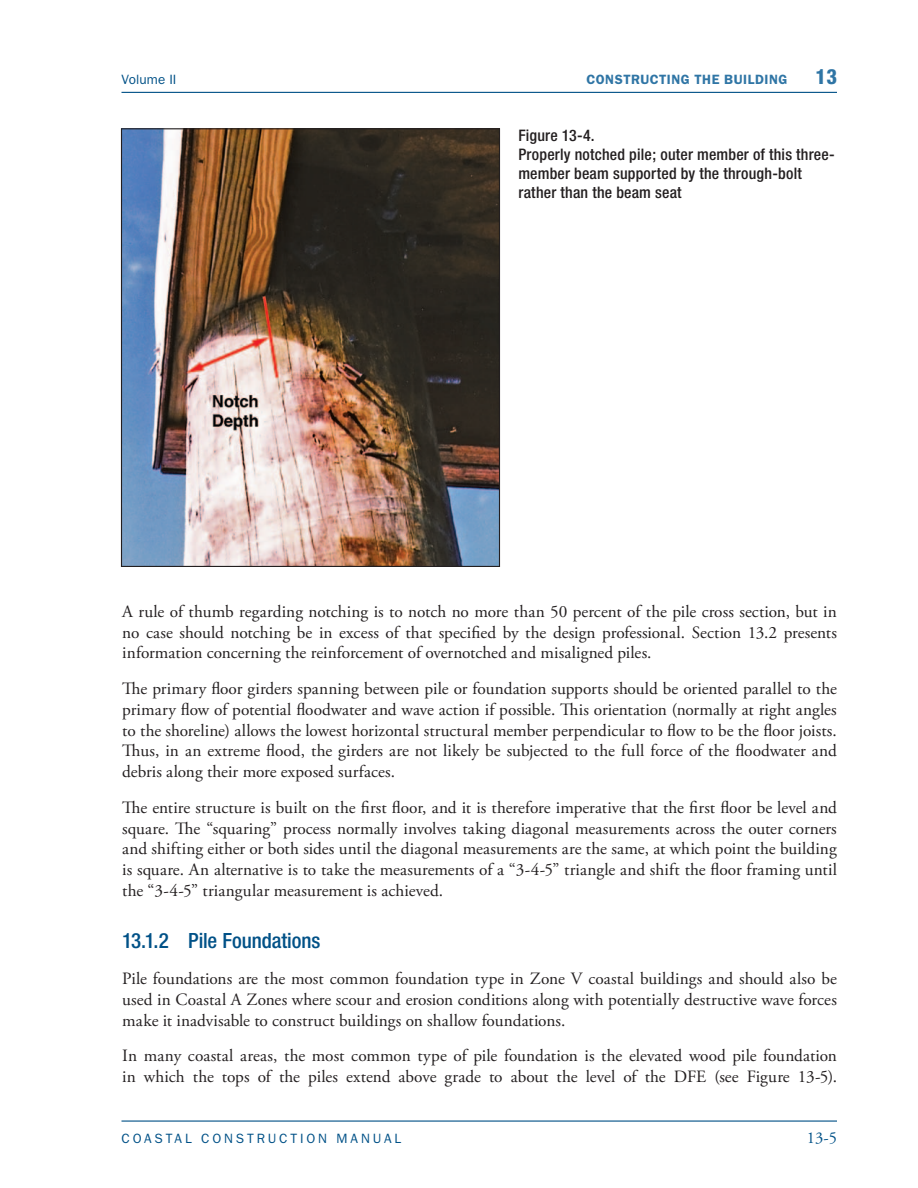
<style>
.page{position:relative;width:918px;height:1188px;background:#fff}
.page>*{position:absolute;margin:0;border:0;box-sizing:border-box;transform-origin:0 0}
.Head_2{font:500 condensed 21px "Helvetica Neue";letter-spacing:-.005em;color:#005187}
.t1{font:800 condensed 21px "Helvetica Neue";color:#2f75a5}
.Body{font:17.25px/20.7px "Adobe Garamond Pro";color:#231f20;text-align:justify}
.t2{font:16.5px "Adobe Garamond Pro";color:#005187}
.Figure_Title{font:500 condensed 15.9px/19px "Helvetica Neue";letter-spacing:.01em;color:#231f20}
.t3{font:13.5px "ITC Franklin Gothic Std";letter-spacing:.21em;color:#005187}
.t4{font:600 13.5px "ITC Franklin Gothic Std";letter-spacing:.035em;color:#2f75a5}
.t5{font:13.5px "ITC Franklin Gothic Std";letter-spacing:.005em;color:#005187}
</style>
<div class="page">
<hr style="left:122px;top:1120px;width:715px;height:2px;background:#005187">
<hr style="left:122px;top:92px;width:715px;height:1px;background:#005187">
<img style="left:123px;top:130px;width:375px;height:435px">
<p class="t5" style="left:122px;top:72px;width:56px">Volume II</p>
<p class="t4" style="left:586px;top:72px;width:203px">CONSTRUCTING THE BUILDING</p>
<p class="t1" style="left:815px;top:64px;width:23px">13</p>
<p class="Figure_Title" style="left:518px;top:125px;width:78px">Figure 13-4.</p>
<p class="Figure_Title" style="left:518px;top:144px;width:318px">Properly notched pile; outer member of this three&shy;member beam supported by the through-bolt rather than the beam seat</p>
<p class="Body" style="left:122px;top:602px;width:716px">A rule of thumb regarding notching is to notch no more than 50 percent of the pile cross section, but in no case should notching be in excess of that specified by the design professional. Section 13.2 presents information concerning the reinforcement of overnotched and misaligned piles.</p>
<p class="Body" style="left:122px;top:679px;width:716px">The primary floor girders spanning between pile or foundation supports should be oriented parallel to the primary flow of potential floodwater and wave action if possible. This orientation (normally at right angles to the shoreline) allows the lowest horizontal structural member perpendicular to flow to be the floor joists.<br>Thus, in an extreme flood, the girders are not likely be subjected to the full force of the floodwater and debris along their more exposed surfaces.</p>
<p class="Body" style="left:122px;top:798px;width:716px">The entire structure is built on the first floor, and it is therefore imperative that the first floor be level and square. The “squaring” process normally involves taking diagonal measurements across the outer corners and shifting either or both sides until the diagonal measurements are the same, at which point the building is square. An alternative is to take the measurements of a “3-4-5” triangle and shift the floor framing until the “3-4-5” triangular measurement is achieved.</p>
<p class="Head_2" style="left:122px;top:928px;width:200px">13.1.2 Pile Foundations</p>
<p class="Body" style="left:122px;top:969px;width:716px">Pile foundations are the most common foundation type in Zone V coastal buildings and should also be used in Coastal A Zones where scour and erosion conditions along with potentially destructive wave forces make it inadvisable to construct buildings on shallow foundations.</p>
<p class="Body" style="left:122px;top:1046px;width:716px">In many coastal areas, the most common type of pile foundation is the elevated wood pile foundation in which the tops of the piles extend above grade to about the level of the DFE (see Figure 13‑5).</p>
<p class="t3" style="left:122px;top:1130px;width:281px">COASTAL CONSTRUCTION MANUAL</p>
<p class="t2" style="left:807px;top:1128px;width:32px">13-5</p>
</div>
